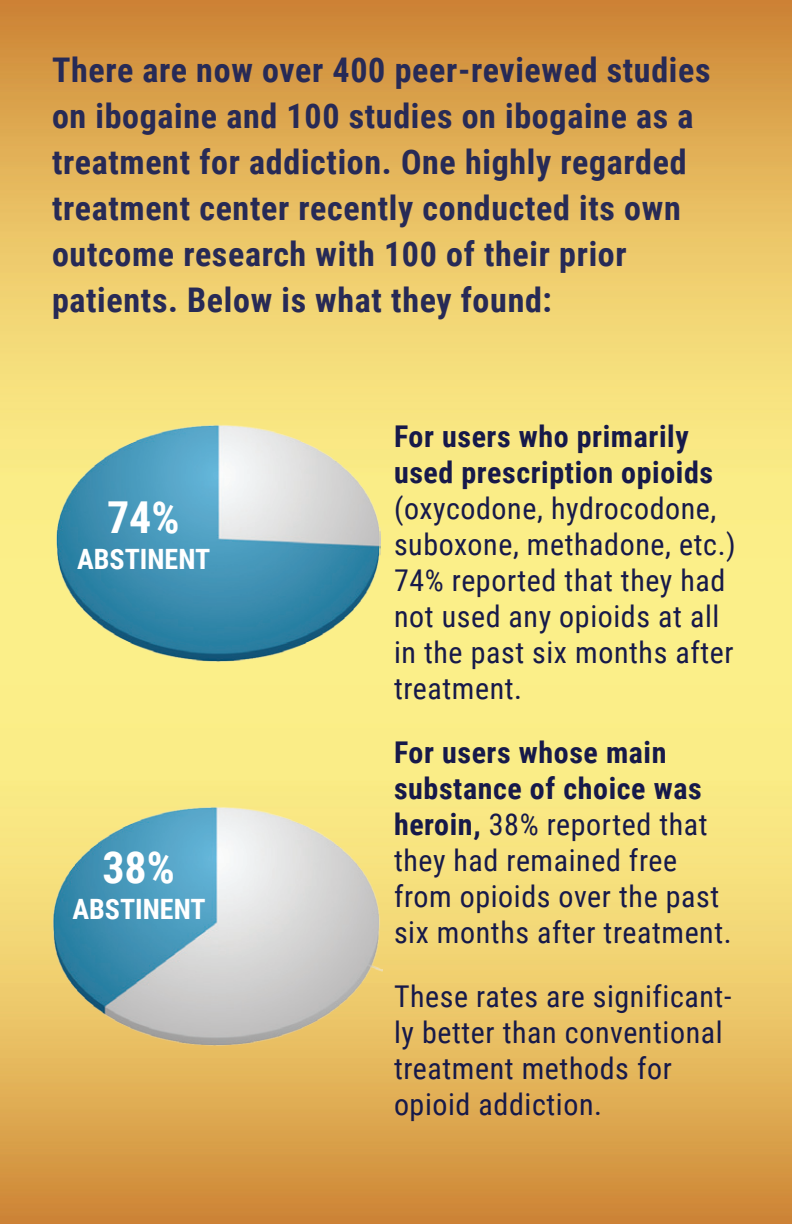
<style>
.page{position:relative;width:792px;height:1224px;background:#fff}
.page>*{position:absolute;margin:0;border:0;box-sizing:border-box;transform-origin:0 0}
.back-cover-copy{font:700 44px "Roboto Condensed";color:#fff}
.bodycopyF{font:700 34px/46px "Roboto Condensed";letter-spacing:.02em;color:#272a56}
.bodycopyF-2{font:30px/36px "Roboto Condensed";letter-spacing:.02em;color:#16194a}
.back-cover-copy-2{font:700 28px "Roboto Condensed";color:#fff}
.s1{font-weight:700}
</style>
<div class="page">
<img style="left:0;top:0;width:792px;height:1224px">
<img style="left:56px;top:420px;width:325px;height:244px">
<img style="left:49px;top:802px;width:333px;height:244px">
<p class="bodycopyF" style="left:52px;top:45px;width:660px">There are now over 400 peer-reviewed studies on ibogaine and 100 studies on ibogaine as a treatment for addiction. One highly regarded treatment center recently conducted its own outcome research with 100 of their prior patients. Below is what they found:</p>
<p class="back-cover-copy" style="left:107px;top:487px;width:74px">74%</p>
<p class="back-cover-copy-2" style="left:77px;top:539px;width:135px">ABSTINENT</p>
<p class="back-cover-copy" style="left:102px;top:837px;width:74px">38%</p>
<p class="back-cover-copy-2" style="left:72px;top:889px;width:135px">ABSTINENT</p>
<p class="bodycopyF-2" style="left:394px;top:417px;width:343px"><span class="s1">For users who primarily used prescription opioids </span>(oxycodone, hydrocodone, suboxone, methadone, etc.)<br>74% reported that they had not used any opioids at all in the past six months after treatment.</p>
<p class="bodycopyF-2" style="left:394px;top:733px;width:339px"><span class="s1">For users whose main substance of choice was heroin,</span> 38% reported that they had remained free from opioids over the past six months after treatment.</p>
<p class="bodycopyF-2" style="left:394px;top:977px;width:339px">These rates are significant&shy;ly better than conventional treatment methods for opioid addiction.</p>
</div>
